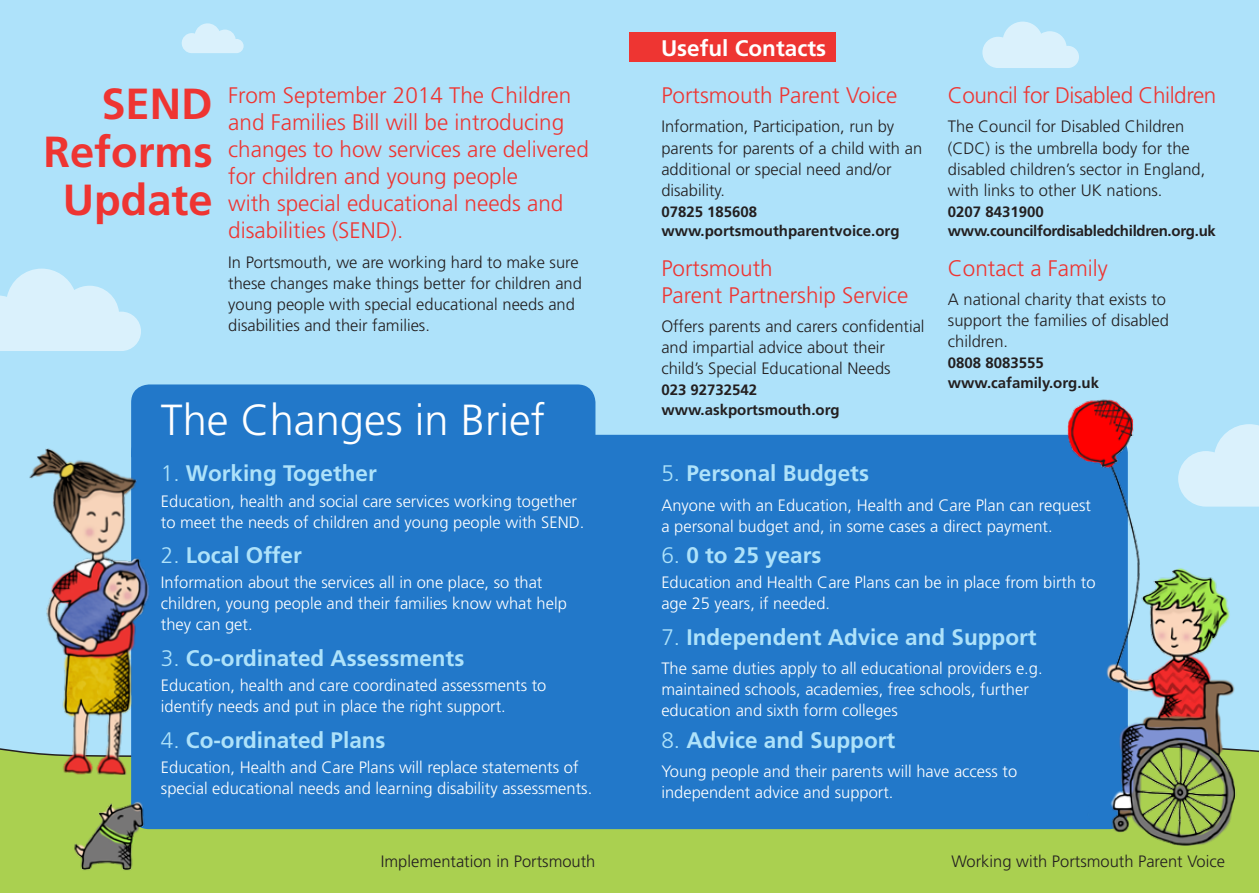
<style>
.page{position:relative;width:1259px;height:893px;background:#aee2fa}
.page>*{position:absolute;margin:0;border:0;box-sizing:border-box;transform-origin:0 0}
.t1{font:700 43.5px/48px "Frutiger";color:#ee3532;text-align:right}
.t2{font:300 43.5px "Frutiger";color:#fff}
.t3{font:300 22.5px/27px "Frutiger";color:#ee3532}
.t4{font:700 22.5px "Frutiger";color:#aee2fa}
.t5{font:300 22.5px "Frutiger";letter-spacing:-.02em;color:#ee3532}
.t6{font:700 22.5px "Frutiger";color:#fff}
.t7{font:300 16.5px/21px "Frutiger";color:#fff}
.t8{font:300 16.5px/21px "Frutiger";color:#231f20}
.t9{font:700 15px/19.5px "Frutiger";color:#231f20}
.t10{font:700 15px/19.5px "Frutiger";letter-spacing:-.02em;color:#231f20}
.s1{font-weight:300}
</style>
<div class="page">
<div style="left:629px;top:32px;width:207px;height:30px;background:#ee3532"></div>
<div style="left:0;top:776px;width:1259px;height:117px;background:#aad050"></div>
<div style="left:131px;top:435px;width:996px;height:394px;background:#2278c9;border-radius:18px"></div>
<img style="left:1041px;top:399px;width:218px;height:475px">
<img style="left:0;top:448px;width:149px;height:328px">
<img style="left:57px;top:786px;width:96px;height:96px">
<svg style="left:0;top:269px;width:141px;height:82px"></svg>
<svg style="left:1178px;top:424px;width:81px;height:83px"></svg>
<svg style="left:982px;top:22px;width:97px;height:46px"></svg>
<svg style="left:182px;top:23px;width:62px;height:30px"></svg>
<div style="left:131px;top:384px;width:464px;height:73px;background:#2278c9"></div>
<h2 class="t6" style="left:661px;top:35px;width:166px">Useful Contacts</h2>
<h1 class="t1" style="left:43px;top:80px;width:171px">SEND<br>Reforms<br>Update</h1>
<h2 class="t3" style="left:661px;top:82px;width:237px">Portsmouth Parent Voice</h2>
<h2 class="t3" style="left:228px;top:82px;width:362px">From September 2014 The Children and Families Bill will be introducing changes to how services are delivered for children and young people<br>with special educational needs and disabilities (SEND).</h2>
<p class="t8" style="left:228px;top:252px;width:355px">In Portsmouth, we are working hard to make sure these changes make things better for children and young people with special educational needs and disabilities and their families.</p>
<p class="t8" style="left:661px;top:117px;width:262px">Information, Participation, run by parents for parents of a child with an additional or special need and/or disability.</p>
<p class="t9" style="left:661px;top:202px;width:240px">07825 185608 www.portsmouthparentvoice.org</p>
<h2 class="t3" style="left:661px;top:255px;width:249px">Portsmouth<br>Parent Partnership Service</h2>
<p class="t8" style="left:661px;top:316px;width:265px">Offers parents and carers confidential and impartial advice about their child’s Special Educational Needs</p>
<p class="t9" style="left:661px;top:380px;width:180px">023 92732542 www.askportsmouth.org</p>
<h1 class="t2" style="left:161px;top:395px;width:386px">The Changes in Brief</h1>
<h2 class="t5" style="left:948px;top:82px;width:270px">Council for Disabled Children</h2>
<p class="t8" style="left:948px;top:117px;width:259px">The Council for Disabled Children (CDC) is the umbrella body for the disabled children’s sector in England, with links to other UK nations.</p>
<p class="t10" style="left:948px;top:202px;width:269px">0207 8431900 www.councilfordisabledchildren.org.uk</p>
<h2 class="t3" style="left:948px;top:255px;width:161px">Contact a Family</h2>
<p class="t8" style="left:948px;top:289px;width:222px">A national charity that exists to support the families of disabled children.</p>
<p class="t9" style="left:948px;top:353px;width:153px">0808 8083555 www.cafamily.org.uk</p>
<h2 class="t4" style="left:161px;top:460px;width:217px"><span class="s1">1.</span> Working Together</h2>
<p class="t7" style="left:161px;top:491px;width:425px">Education, health and social care services working together to meet the needs of children and young people with SEND.</p>
<h2 class="t4" style="left:161px;top:542px;width:142px"><span class="s1">2.</span> Local Offer</h2>
<p class="t7" style="left:161px;top:572px;width:407px">Information about the services all in one place, so that children, young people and their families know what help they can get.</p>
<h2 class="t4" style="left:161px;top:645px;width:305px"><span class="s1">3.</span> Co-ordinated Assessments</h2>
<p class="t7" style="left:161px;top:675px;width:387px">Education, health and care coordinated assessments to identify needs and put in place the right support.</p>
<h2 class="t4" style="left:161px;top:727px;width:226px"><span class="s1">4.</span> Co-ordinated Plans</h2>
<p class="t7" style="left:161px;top:757px;width:433px">Education, Health and Care Plans will replace statements of special educational needs and learning disability assessments.</p>
<h2 class="t4" style="left:661px;top:460px;width:209px"><span class="s1">5.</span> Personal Budgets</h2>
<p class="t7" style="left:661px;top:495px;width:431px">Anyone with an Education, Health and Care Plan can request a personal budget and, in some cases a direct payment.</p>
<h2 class="t4" style="left:661px;top:542px;width:162px"><span class="s1">6.</span> 0 to 25 years</h2>
<p class="t7" style="left:661px;top:572px;width:435px">Education and Health Care Plans can be in place from birth to age 25 years, if needed.</p>
<h2 class="t4" style="left:661px;top:624px;width:377px"><span class="s1">7.</span> Independent Advice and Support</h2>
<p class="t7" style="left:661px;top:658px;width:383px">The same duties apply to all educational providers e.g. maintained schools, academies, free schools, further education and sixth form colleges</p>
<h2 class="t4" style="left:661px;top:727px;width:235px"><span class="s1">8.</span> Advice and Support</h2>
<p class="t7" style="left:661px;top:761px;width:357px">Young people and their parents will have access to independent advice and support.</p>
<p class="t8" style="left:381px;top:851px;width:216px">Implementation in Portsmouth</p>
<p class="t8" style="left:951px;top:851px;width:275px">Working with Portsmouth Parent Voice</p>
</div>
